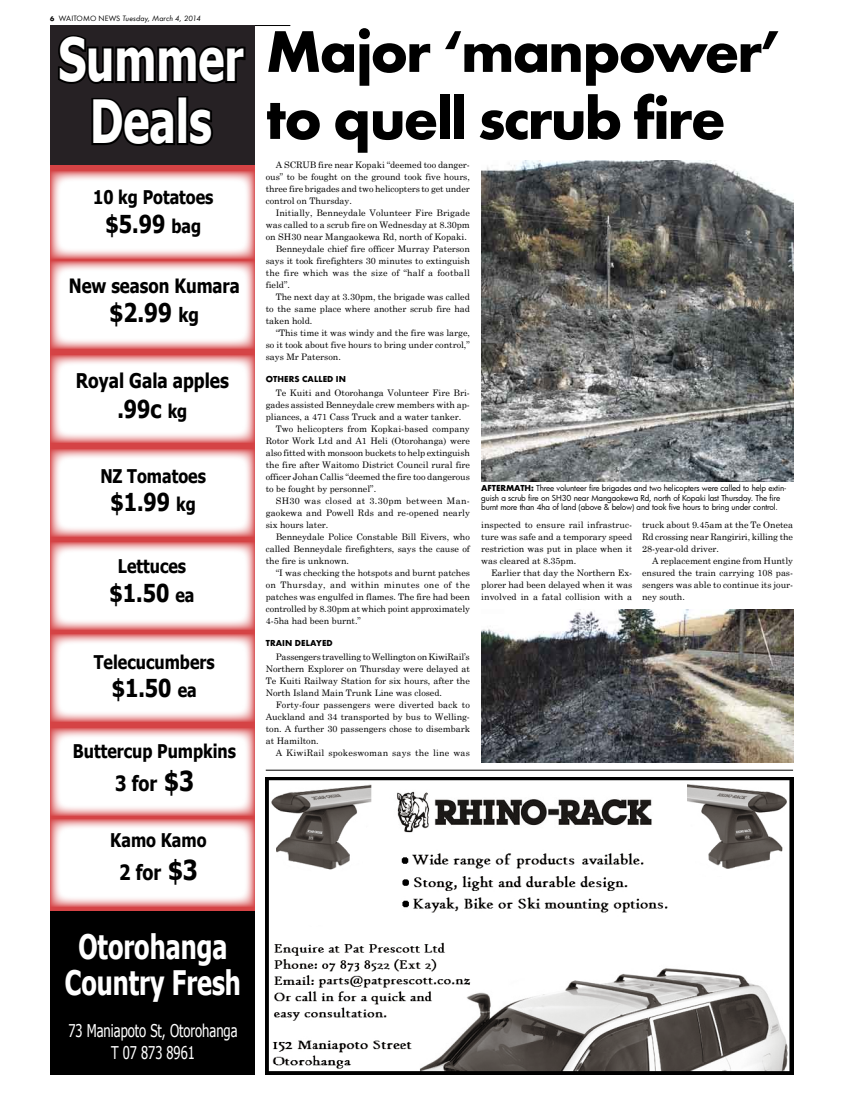
<style>
.page{position:relative;width:842px;height:1106px;background:#fff}
.page>*{position:absolute;margin:0;border:0;box-sizing:border-box;transform-origin:0 0}
.t1{font:700 61px/67px "Futura T";letter-spacing:-.035em;color:#000}
.t2{font:700 59.4px/62px "Tahoma";color:#fff;text-align:center;scale:.74 1}
.t3{font:700 33.8px/36px "Tahoma";color:#fff;text-align:center;scale:.74 1}
.t4{font:700 25.8px "Tahoma";color:#000;scale:.85 1}
.t5{font:700 24.6px "Tahoma";color:#000;scale:.85 1}
.t6{font:700 21px "Tahoma";color:#000;scale:.85 1}
.t7{font:700 20.2px "Tahoma";color:#000;scale:.85 1}
.t8{font:700 19.7px "Tahoma";color:#000;scale:.85 1}
.t9{font:700 18.8px "Tahoma";color:#000;scale:.85 1}
.t10{font:17.5px/22px "Tahoma";color:#fff;text-align:center;scale:.74 1}
.t11{font:9px/14px "Century Schoolbook";color:#000}
.t12{font:9px "Century Schoolbook";letter-spacing:.02em;color:#000}
.t13{font:9px "Century Schoolbook";letter-spacing:.035em;color:#000}
.t14{font:9px/14px "Century Schoolbook";letter-spacing:-.02em;color:#000}
.t15{font:8px/9.6px "Futura";letter-spacing:-.01em;color:#000}
.t16{font:italic 8px "Futura T";letter-spacing:.01em;color:#000}
.s1{font-weight:700;font-style:normal;font-size:7px}
.s2{font-style:normal}
.s3{font-size:18.8px}
.s4{font-size:19.7px}
.s5{font-size:27.5px}
.s6{font-family:"Futura T";font-weight:700}
.s7{font-family:"Futura T";font-weight:700;font-size:9px}
</style>
<div class="page">
<hr style="left:50px;top:25px;width:240px;height:1px;background:#000">
<div style="left:50px;top:26px;width:204px;height:1048px;background:#d54345"></div>
<div style="left:50px;top:911px;width:204px;height:163px;background:#000"></div>
<div style="left:50px;top:26px;width:204px;height:139px;background:#262124"></div>
<svg style="left:58px;top:35px;width:188px;height:49px"></svg>
<svg style="left:91px;top:98px;width:84px;height:48px"></svg>
<div style="left:177px;top:96px;width:11px;height:49px;border:4px solid #000"></div>
<svg style="left:186px;top:105px;width:27px;height:41px"></svg>
<svg style="left:50px;top:171px;width:204px;height:87px;background:#f4cfd0"></svg>
<svg style="left:50px;top:261px;width:204px;height:88px;background:#f3cdce"></svg>
<svg style="left:50px;top:355px;width:204px;height:88px;background:#fae9ea"></svg>
<svg style="left:50px;top:449px;width:204px;height:87px;background:#faebeb"></svg>
<svg style="left:50px;top:634px;width:204px;height:87px;background:#faebeb"></svg>
<svg style="left:50px;top:728px;width:204px;height:87px;background:#faebeb"></svg>
<svg style="left:50px;top:819px;width:204px;height:87px;background:#faebeb"></svg>
<svg style="left:50px;top:542px;width:204px;height:87px;background:#faebeb"></svg>
<div style="left:73px;top:183px;width:162px;height:65px;background:#fff"></div>
<div style="left:70px;top:276px;width:170px;height:61px;background:#fff"></div>
<img style="left:266px;top:777px;width:527px;height:297px">
<img style="left:481px;top:609px;width:312px;height:154px">
<img style="left:481px;top:161px;width:312px;height:320px">
<hr style="left:266px;top:770px;width:527px;height:1px;background:#000">
<p class="t16" style="left:50px;top:14px;width:152px"><span class="s1">6</span> <span class="s2">WAITOMO NEWS</span> Tuesday, March 4, 2014</p>
<p class="t2" style="left:58px;top:25px;width:252px">Summer<br>Deals</p>
<p class="t9" style="left:93px;top:184px;width:143px">10 kg Potatoes</p>
<p class="t5" style="left:106px;top:207px;width:114px">$5.99 <span class="s3">bag</span></p>
<p class="t8" style="left:69px;top:272px;width:203px">New season Kumara</p>
<p class="t4" style="left:110px;top:294px;width:107px">$2.99 <span class="s4">kg</span></p>
<p class="t7" style="left:76px;top:367px;width:182px">Royal Gala apples</p>
<p class="t5" style="left:117px;top:392px;width:84px">.99c <span class="s3">kg</span></p>
<p class="t9" style="left:100px;top:463px;width:126px">NZ Tomatoes</p>
<p class="t5" style="left:110px;top:484px;width:102px">$1.99 <span class="s3">kg</span></p>
<p class="t9" style="left:118px;top:552px;width:82px">Lettuces</p>
<p class="t5" style="left:110px;top:576px;width:101px">$1.50 <span class="s3">ea</span></p>
<p class="t9" style="left:94px;top:649px;width:144px">Telecucumbers</p>
<p class="t5" style="left:112px;top:671px;width:101px">$1.50 <span class="s3">ea</span></p>
<p class="t9" style="left:73px;top:738px;width:193px">Buttercup Pumpkins</p>
<p class="t6" style="left:115px;top:768px;width:94px">3 for <span class="s5">$3</span></p>
<p class="t9" style="left:110px;top:827px;width:115px">Kamo Kamo</p>
<p class="t6" style="left:119px;top:857px;width:94px">2 for <span class="s5">$3</span></p>
<p class="t3" style="left:65px;top:926px;width:240px">Otorohanga<br>Country Fresh</p>
<p class="t10" style="left:69px;top:1018px;width:230px">73 Maniapoto St, Otorohanga<br>T 07 873 8961</p>
<p class="t1" style="left:266px;top:18px;width:517px">Major ‘manpower’ to quell scrub fire</p>
<p class="t11" style="left:276px;top:158px;width:196px">A SCRUB fire near Kopaki “deemed too danger-</p>
<p class="t11" style="left:266px;top:170px;width:206px">ous” to be fought on the ground took five hours,</p>
<p class="t11" style="left:266px;top:182px;width:206px">three fire brigades and two helicopters to get under</p>
<p class="t11" style="left:266px;top:194px;width:88px">control on Thursday.</p>
<p class="t11" style="left:276px;top:206px;width:196px">Initially, Benneydale Volunteer Fire Brigade</p>
<p class="t11" style="left:266px;top:218px;width:206px">was called to a scrub fire on Wednesday at 8.30pm</p>
<p class="t11" style="left:266px;top:230px;width:203px">on SH30 near Mangaokewa Rd, north of Kopaki.</p>
<p class="t11" style="left:276px;top:242px;width:196px">Benneydale chief fire officer Murray Paterson</p>
<p class="t11" style="left:266px;top:254px;width:206px">says it took firefighters 30 minutes to extinguish</p>
<p class="t12" style="left:266px;top:267px;width:206px">the fire which was the size of “half a football</p>
<p class="t11" style="left:266px;top:278px;width:26px">field”.</p>
<p class="t11" style="left:276px;top:290px;width:196px">The next day at 3.30pm, the brigade was called</p>
<p class="t11" style="left:266px;top:302px;width:206px">to the same place where another scrub fire had</p>
<p class="t11" style="left:266px;top:314px;width:48px">taken hold.</p>
<p class="t11" style="left:276px;top:326px;width:196px">“This time it was windy and the fire was large,</p>
<p class="t11" style="left:266px;top:338px;width:206px">so it took about five hours to bring under control,”</p>
<p class="t11" style="left:266px;top:350px;width:77px">says Mr Paterson.</p>
<p class="t11" style="left:276px;top:372px;width:196px;text-indent:-10px"><span class="s6">OTHERS CALLED IN<br></span>Te Kuiti and Otorohanga Volunteer Fire Bri-</p>
<p class="t11" style="left:266px;top:398px;width:206px">gades assisted Benneydale crew members with ap-</p>
<p class="t11" style="left:266px;top:410px;width:197px">pliances, a 471 Cass Truck and a water tanker.</p>
<p class="t11" style="left:276px;top:422px;width:196px">Two helicopters from Kopkai-based company</p>
<p class="t11" style="left:266px;top:434px;width:206px">Rotor Work Ltd and A1 Heli (Otorohanga) were</p>
<p class="t11" style="left:266px;top:446px;width:206px">also fitted with monsoon buckets to help extinguish</p>
<p class="t11" style="left:266px;top:458px;width:206px">the fire after Waitomo District Council rural fire</p>
<p class="t11" style="left:266px;top:470px;width:206px">officer Johan Callis “deemed the fire too dangerous</p>
<p class="t11" style="left:266px;top:482px;width:112px">to be fought by personnel”.</p>
<p class="t13" style="left:276px;top:495px;width:196px">SH30 was closed at 3.30pm between Man-</p>
<p class="t11" style="left:266px;top:506px;width:206px">gaokewa and Powell Rds and re-opened nearly</p>
<p class="t11" style="left:266px;top:518px;width:64px">six hours later.</p>
<p class="t11" style="left:276px;top:530px;width:196px">Benneydale Police Constable Bill Eivers, who</p>
<p class="t11" style="left:266px;top:542px;width:206px">called Benneydale firefighters, says the cause of</p>
<p class="t11" style="left:266px;top:554px;width:85px">the fire is unknown.</p>
<p class="t11" style="left:276px;top:566px;width:196px">“I was checking the hotspots and burnt patches</p>
<p class="t13" style="left:266px;top:579px;width:206px">on Thursday, and within minutes one of the</p>
<p class="t11" style="left:266px;top:590px;width:206px">patches was engulfed in flames. The fire had been</p>
<p class="t11" style="left:266px;top:602px;width:206px">controlled by 8.30pm at which point approximately</p>
<p class="t11" style="left:266px;top:614px;width:97px">4-5ha had been burnt.”</p>
<p class="t14" style="left:276px;top:636px;width:196px;text-indent:-10px"><span class="s6">TRAIN DELAYED<br></span>Passengers travelling to Wellington on KiwiRail’s</p>
<p class="t11" style="left:266px;top:662px;width:206px">Northern Explorer on Thursday were delayed at</p>
<p class="t11" style="left:266px;top:674px;width:206px">Te Kuiti Railway Station for six hours, after the</p>
<p class="t11" style="left:266px;top:686px;width:178px">North Island Main Trunk Line was closed.</p>
<p class="t11" style="left:276px;top:698px;width:196px">Forty-four passengers were diverted back to</p>
<p class="t11" style="left:266px;top:710px;width:206px">Auckland and 34 transported by bus to Welling-</p>
<p class="t11" style="left:266px;top:722px;width:206px">ton. A further 30 passengers chose to disembark</p>
<p class="t11" style="left:266px;top:734px;width:54px">at Hamilton.</p>
<p class="t12" style="left:276px;top:747px;width:196px">A KiwiRail spokeswoman says the line was</p>
<p class="t15" style="left:481px;top:483px;width:306px"><span class="s7">AFTERMATH:</span> Three volunteer fire brigades and two helicopters were called to help extin&shy;guish a scrub fire on SH30 near Mangaokewa Rd, north of Kopaki last Thursday. The fire burnt more than 4ha of land (above &amp; below) and took five hours to bring under control.</p>
<p class="t11" style="left:481px;top:518px;width:152px">inspected to ensure rail infrastruc-</p>
<p class="t11" style="left:481px;top:530px;width:153px">ture was safe and a temporary speed</p>
<p class="t11" style="left:481px;top:542px;width:152px">restriction was put in place when it</p>
<p class="t11" style="left:481px;top:554px;width:96px">was cleared at 8.35pm.</p>
<p class="t11" style="left:491px;top:566px;width:143px">Earlier that day the Northern Ex-</p>
<p class="t11" style="left:481px;top:578px;width:152px">plorer had been delayed when it was</p>
<p class="t11" style="left:481px;top:590px;width:152px">involved in a fatal collision with a</p>
<p class="t11" style="left:642px;top:518px;width:153px">truck about 9.45am at the Te Onetea</p>
<p class="t11" style="left:642px;top:530px;width:152px">Rd crossing near Rangiriri, killing the</p>
<p class="t11" style="left:642px;top:542px;width:78px">28-year-old driver.</p>
<p class="t11" style="left:652px;top:554px;width:142px">A replacement engine from Huntly</p>
<p class="t11" style="left:642px;top:566px;width:152px">ensured the train carrying 108 pas-</p>
<p class="t11" style="left:642px;top:578px;width:153px">sengers was able to continue its jour-</p>
<p class="t11" style="left:642px;top:590px;width:44px">ney south.</p>
</div>
